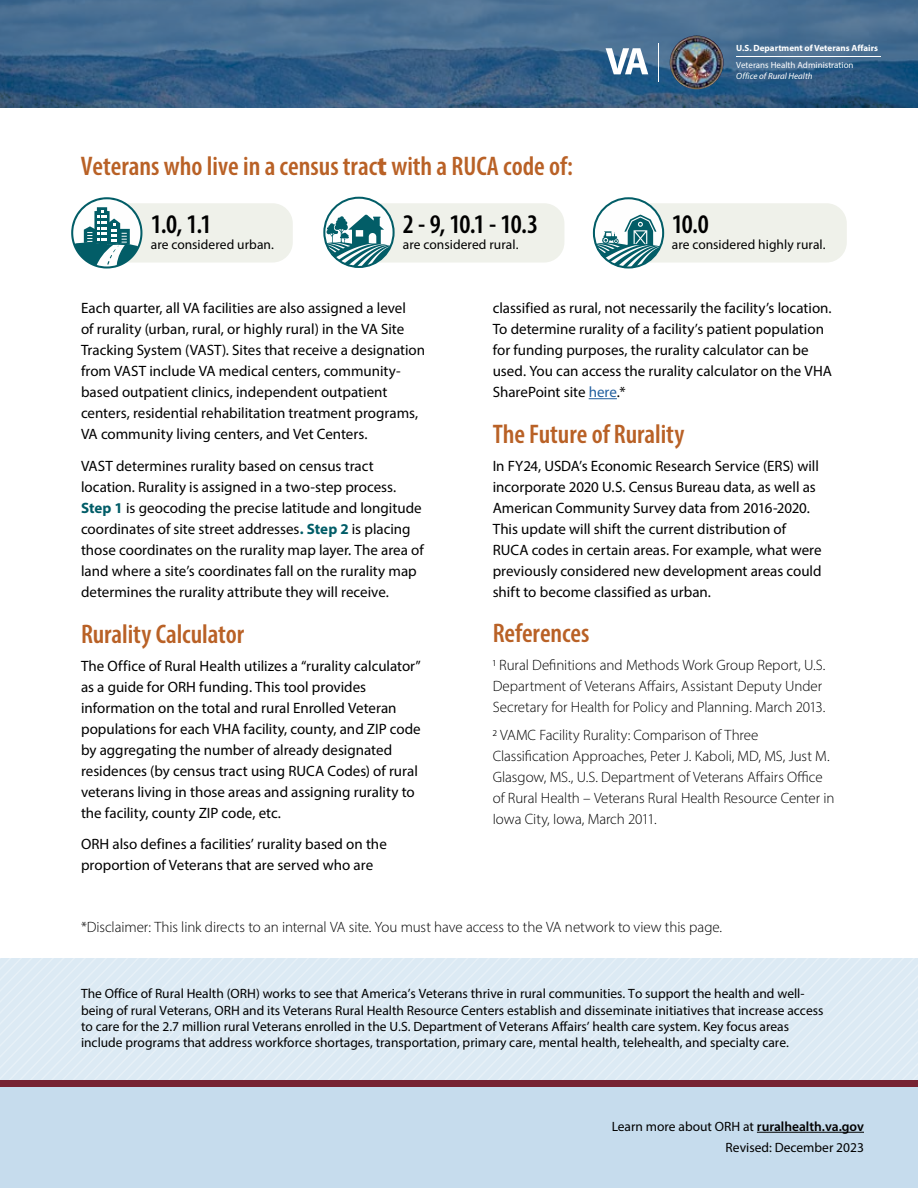
<style>
.page{position:relative;width:918px;height:1188px;background:#fff}
.page>*{position:absolute;margin:0;border:0;box-sizing:border-box;transform-origin:0 0}
.t1{font:600 condensed 27px/57.6px "Myriad Pro";color:#b96126}
.t2{font:600 condensed 27px "Myriad Pro";color:#000}
.t3{font:15px/21px "Myriad Pro";color:#000}
.t4{font:300 15px/21px "Myriad Pro";letter-spacing:-.005em;color:#000}
.t5{font:13.5px/16.2px "Myriad Pro";color:#000}
.t6{font:700 9px "Myriad Pro";color:#fff}
.t7{font:9px "Myriad Pro";color:#fff}
.t8{font:italic 9px "Myriad Pro";color:#fff}
.s1{font-weight:700;font-stretch:normal}
.s2{color:#000}
.s3{font-weight:700;color:#005c67}
.s4{color:#215e9e}
.s5{font-weight:600}
</style>
<div class="page">
<svg style="left:0;top:0;width:918px;height:108px;background:#3d668b"></svg>
<svg style="left:0;top:958px;width:918px;height:121px;background:#ddebf4"></svg>
<div style="left:0;top:1080px;width:918px;height:108px;background:#772332"></div>
<div style="left:0;top:1087px;width:918px;height:101px;background:#c6dced"></div>
<img style="left:670px;top:36px;width:54px;height:53px;border-radius:27px">
<hr style="left:658px;top:43px;width:1px;height:38px;background:#fff">
<svg style="left:606px;top:48px;width:42px;height:26px"></svg>
<hr style="left:736px;top:56px;width:145px;height:1px;background:#fff">
<hr style="left:757px;top:1132px;width:107px;height:1px;background:#000">
<div style="left:84px;top:203px;width:209px;height:60px;background:#eff1ea;border-radius:20px"></div>
<div style="left:623px;top:203px;width:224px;height:60px;background:#eff1ea;border-radius:20px"></div>
<svg style="left:71px;top:197px;width:71px;height:72px"></svg>
<div style="left:355px;top:203px;width:209px;height:60px;background:#eff1ea;border-radius:20px"></div>
<div style="left:324px;top:198px;width:69px;height:70px;background:#fefefe;border-radius:50%"></div>
<div style="left:323px;top:197px;width:72px;height:71px;border:2px solid #025d67;border-radius:50%"></div>
<svg style="left:326px;top:214px;width:65px;height:53px"></svg>
<svg style="left:589px;top:398px;width:28px;height:1px"></svg>
<div style="left:594px;top:198px;width:69px;height:70px;background:#fefefe;border-radius:50%"></div>
<div style="left:593px;top:197px;width:71px;height:72px;border:2px solid #025d67;border-radius:50%"></div>
<svg style="left:595px;top:215px;width:65px;height:53px"></svg>
<h1 class="t1" style="left:151px;top:137px;width:424px;text-indent:-70px">Veterans who live in a census trac<span class="s1">t</span> with a RUCA code of:<br><span class="s2">1.0, 1.1</span></h1>
<p class="t5" style="left:151px;top:236px;width:125px">are considered urban.</p>
<h1 class="t2" style="left:403px;top:207px;width:137px">2 - 9, 10.1 - 10.3</h1>
<p class="t5" style="left:403px;top:236px;width:117px">are considered rural.</p>
<p class="t6" style="left:736px;top:42px;width:143px">U.S. Department of Veterans Affairs</p>
<p class="t7" style="left:736px;top:59px;width:119px">Veterans Health Administration</p>
<p class="t8" style="left:736px;top:70px;width:78px">Office of Rural Health</p>
<h1 class="t2" style="left:672px;top:207px;width:38px">10.0</h1>
<p class="t5" style="left:672px;top:236px;width:155px">are considered highly rural.</p>
<p class="t3" style="left:81px;top:297px;width:346px">Each quarter, all VA facilities are also assigned a level<br>of rurality (urban, rural, or highly rural) in the VA Site Tracking System (VAST). Sites that receive a designation from VAST include VA medical centers, community&shy;based outpatient clinics, independent outpatient centers, residential rehabilitation treatment programs, VA community living centers, and Vet Centers.</p>
<p class="t3" style="left:81px;top:455px;width:344px">VAST determines rurality based on census tract location. Rurality is assigned in a two-step process.<br><span class="s3">Step 1</span> is geocoding the precise latitude and longitude coordinates of site street addresses<span class="s3">. Step 2</span> is placing those coordinates on the rurality map layer. The area of land where a site’s coordinates fall on the rurality map determines the rurality attribute they will receive.</p>
<h1 class="t1" style="left:81px;top:605px;width:165px">Rurality Calculator</h1>
<p class="t3" style="left:81px;top:655px;width:341px">The Office of Rural Health utilizes a “rurality calculator” as a guide for ORH funding. This tool provides information on the total and rural Enrolled Veteran populations for each VHA facility, county, and ZIP code by aggregating the number of already designated residences (by census tract using RUCA Codes) of rural veterans living in those areas and assigning rurality to the facility, county ZIP code, etc.</p>
<p class="t3" style="left:81px;top:834px;width:307px">ORH also defines a facilities’ rurality based on the proportion of Veterans that are served who are</p>
<p class="t3" style="left:493px;top:297px;width:341px">classified as rural, not necessarily the facility’s location.<br>To determine rurality of a facility’s patient population for funding purposes, the rurality calculator can be used. You can access the rurality calculator on the VHA SharePoint site <span class="s4">here</span>.*</p>
<h1 class="t1" style="left:493px;top:405px;width:193px">The Future of Rurality</h1>
<p class="t3" style="left:493px;top:455px;width:330px">In FY24, USDA’s Economic Research Service (ERS) will incorporate 2020 U.S. Census Bureau data, as well as American Community Survey data from 2016-2020.<br>This update will shift the current distribution of RUCA codes in certain areas. For example, what were previously considered new development areas could shift to become classified as urban.</p>
<h1 class="t1" style="left:493px;top:604px;width:98px">References</h1>
<p class="t4" style="left:493px;top:655px;width:334px">1 Rural Definitions and Methods Work Group Report, U.S.<br>Department of Veterans Affairs, Assistant Deputy Under<br>Secretary for Health for Policy and Planning. March 2013.</p>
<p class="t4" style="left:493px;top:724px;width:343px">2 VAMC Facility Rurality: Comparison of Three Classification Approaches, Peter J. Kaboli, MD, MS, Just M.<br>Glasgow, MS., U.S. Department of Veterans Affairs Office of Rural Health – Veterans Rural Health Resource Center in Iowa City, Iowa, March 2011.</p>
<p class="t4" style="left:81px;top:917px;width:643px">*Disclaimer: This link directs to an internal VA site. You must have access to the VA network to view this page.</p>
<p class="t5" style="left:81px;top:985px;width:744px">The Office of Rural Health (ORH) works to see that America’s Veterans thrive in rural communities. To support the health and well&shy;being of rural Veterans, ORH and its Veterans Rural Health Resource Centers establish and disseminate initiatives that increase access to care for the 2.7 million rural Veterans enrolled in the U.S. Department of Veterans Affairs’ health care system. Key focus areas include programs that address workforce shortages, transportation, primary care, mental health, telehealth, and specialty care.</p>
<p class="t5" style="left:612px;top:1116px;width:254px;line-height:21px;text-align:right">Learn more about ORH at <span class="s5">ruralhealth.va.gov<br></span>Revised: December 2023</p>
</div>
